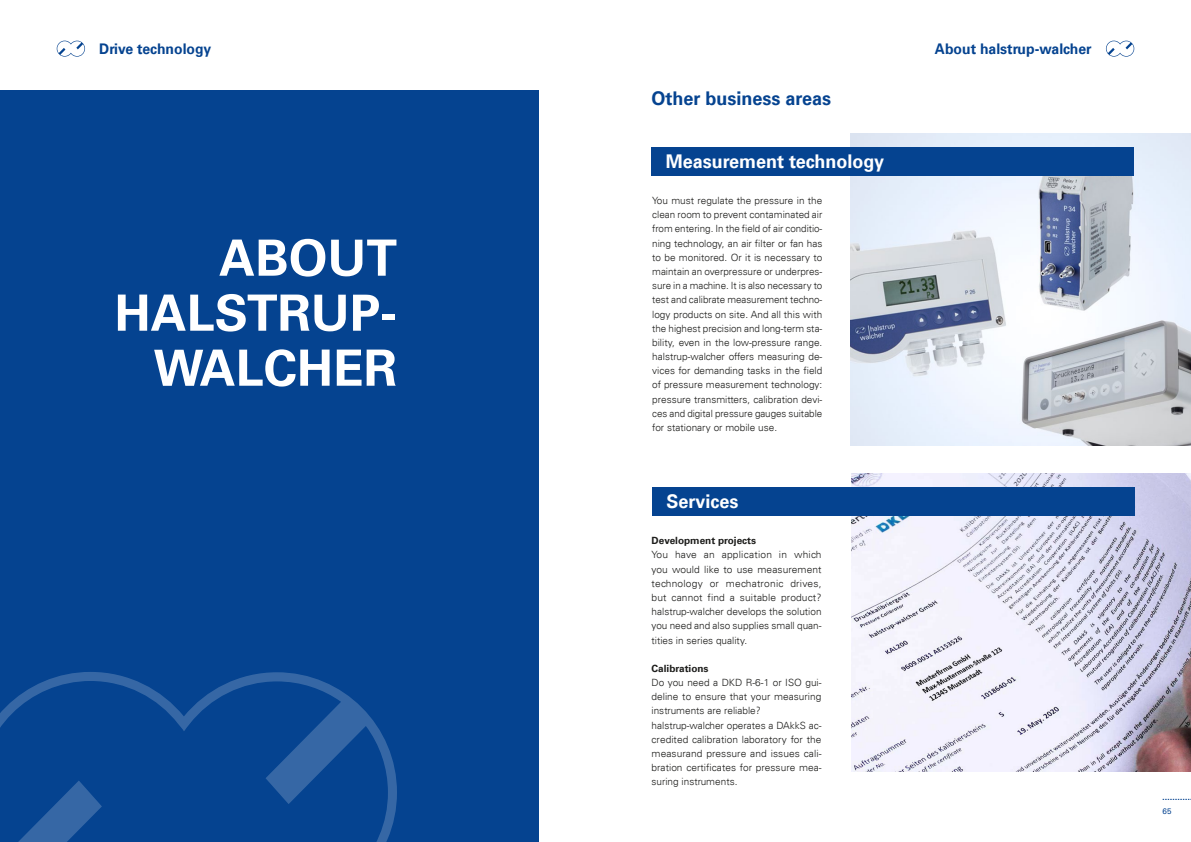
<style>
.page{position:relative;width:1191px;height:842px;background:#fff}
.page>*{position:absolute;margin:0;border:0;box-sizing:border-box;transform-origin:0 0}
.Einstiegsteiten_Titel__Weiß{font:700 50px/55px "Univers LT";color:#fff;text-align:right}
.Balkentext{font:700 18.9px "Univers LT";color:#fff;scale:.95 1}
.H1_Blau{font:700 18.9px "Univers LT";color:#054390;scale:.95 1}
.Seitentitel{font:700 14.7px "Univers LT";color:#054390;scale:.95 1}
.Fließtext{font:300 10px/14.2px "Univers LT";color:#1d1d1b;text-align:justify}
.Fließtext-2{font:700 10px "Univers LT";color:#1d1d1b}
.t1{font:8px "Univers LT Std";color:#054390}
</style>
<div class="page">
<svg style="left:1162px;top:799px;width:29px;height:1px"></svg>
<svg style="left:57px;top:41px;width:28px;height:16px"></svg>
<svg style="left:1106px;top:41px;width:28px;height:16px"></svg>
<img style="left:850px;top:133px;width:341px;height:312px">
<img style="left:851px;top:473px;width:340px;height:298px">
<div style="left:0;top:91px;width:539px;height:751px;background:#054390"></div>
<svg style="left:0;top:672px;width:397px;height:170px"></svg>
<div style="left:651px;top:147px;width:482px;height:29px;background:#054390"></div>
<div style="left:652px;top:488px;width:482px;height:28px;background:#054390"></div>
<h3 class="Seitentitel" style="left:99px;top:40px;width:119px">Drive technology</h3>
<p class="Einstiegsteiten_Titel__Weiß" style="left:115px;top:231px;width:284px">ABOUT<br>HALSTRUP-<br>WALCHER</p>
<p class="H1_Blau" style="left:651px;top:87px;width:190px">Other business areas</p>
<p class="Balkentext" style="left:665px;top:150px;width:231px">Measurement technology</p>
<p class="Fließtext" style="left:652px;top:193px;width:172px">You must regulate the pressure in the clean room to prevent contaminated air from entering. In the field of air conditio&shy;ning technology, an air filter or fan has to be monitored. Or it is necessary to maintain an overpressure or underpres&shy;sure in a machine. It is also necessary to test and calibrate measurement techno&shy;logy products on site. And all this with the highest precision and long-term sta&shy;bility, even in the low-pressure range. halstrup-walcher offers measuring de&shy;vices for demanding tasks in the field of pressure measurement technology: pressure transmitters, calibration devi&shy;ces and digital pressure gauges suitable for stationary or mobile use.</p>
<p class="Balkentext" style="left:666px;top:491px;width:77px">Services</p>
<p class="Fließtext-2" style="left:651px;top:535px;width:106px">Development projects</p>
<p class="Fließtext" style="left:651px;top:548px;width:172px">You have an application in which you would like to use measurement technology or mechatronic drives, but cannot find a suitable product? halstrup-walcher develops the solution you need and also supplies small quan&shy;tities in series quality.</p>
<p class="Fließtext-2" style="left:651px;top:662px;width:59px">Calibrations</p>
<p class="Fließtext" style="left:651px;top:675px;width:171px">Do you need a DKD R-6-1 or ISO gui&shy;deline to ensure that your measuring instruments are reliable?</p>
<p class="Fließtext" style="left:651px;top:718px;width:171px">halstrup-walcher operates a DAkkS ac&shy;credited calibration laboratory for the measurand pressure and issues cali&shy;bration certificates for pressure mea&shy;suring instruments.</p>
<p class="Seitentitel" style="left:935px;top:40px;width:167px">About halstrup-walcher</p>
<p class="t1" style="left:1162px;top:806px;width:10px">65</p>
</div>
